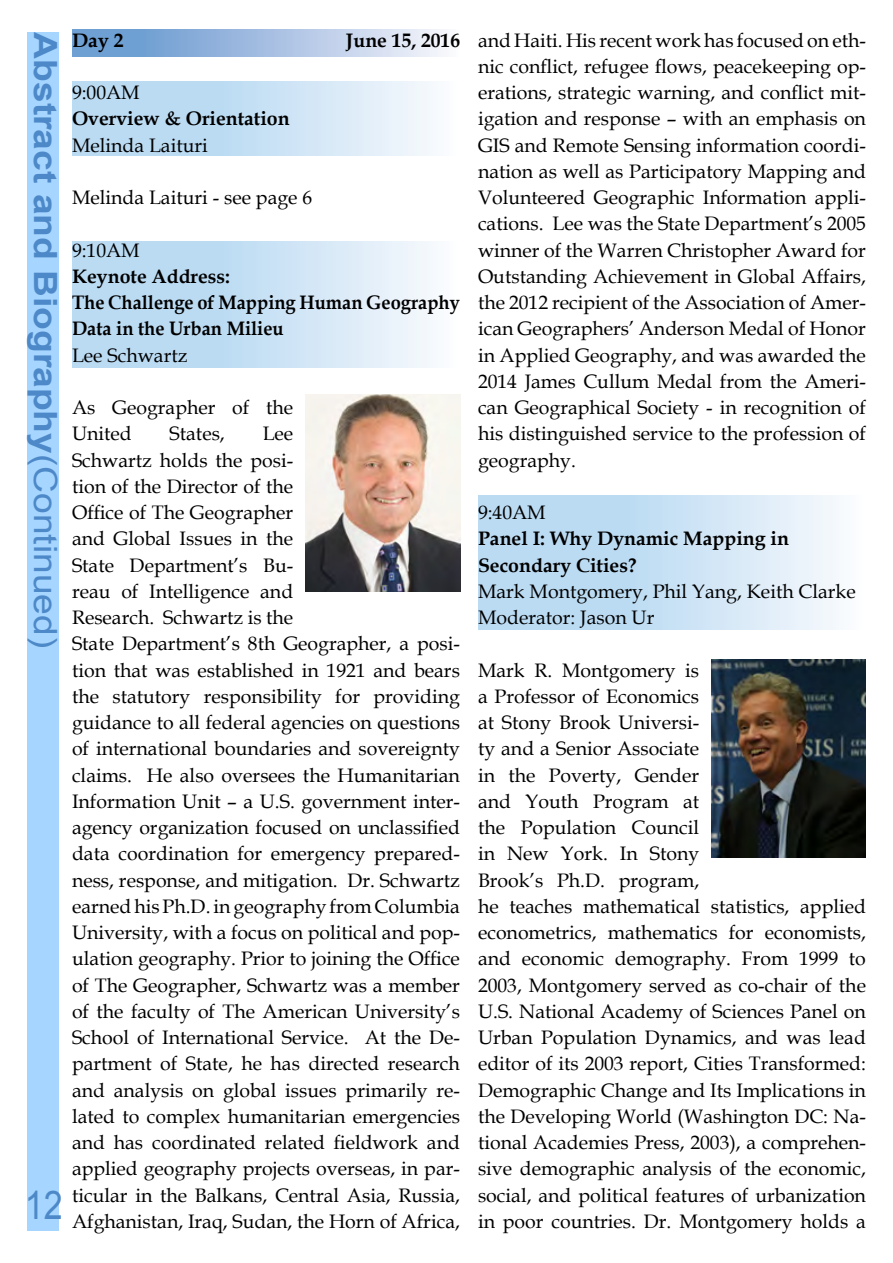
<style>
.page{position:relative;width:893px;height:1263px;background:#fff}
.page>*{position:absolute;margin:0;border:0;box-sizing:border-box;transform-origin:0 0}
.t1{font:39.45px "Arial";color:#4d89c8;scale:.86 1}
.t2{font:700 32.1px "Arial";color:#4d89c8;scale:1.16 1}
.t3{font:19.5px/26.2px "Book Antiqua";color:#000}
.t4{font:700 19.5px/26.2px "Book Antiqua";color:#000}
.s1{font-weight:400}
</style>
<div class="page">
<div style="left:478px;top:496px;width:386px;height:133px;background:linear-gradient(to right,#abd3f0,#f2f7fc)"></div>
<svg style="left:72px;top:29px;width:371px;height:27px;background:#a4bfe2"></svg>
<div style="left:72px;top:81px;width:387px;height:75px;background:linear-gradient(to right,#abd3f0,#f3f7fc)"></div>
<div style="left:72px;top:241px;width:387px;height:126px;background:linear-gradient(to right,#abd3f0,#f3f7fc)"></div>
<div style="left:27px;top:32px;width:32px;height:1198px;background:#a6d5ff"></div>
<img style="left:305px;top:394px;width:155px;height:198px">
<img style="left:711px;top:660px;width:155px;height:198px">
<h2 class="t2" style="left:67px;top:32px;width:532px;rotate:90deg">Abstract and Biography<span class="s1">(Continued)</span></h2>
<h1 class="t1" style="left:25px;top:1180px;width:46px">12</h1>
<p class="t4" style="left:72px;top:27px;width:53px">Day 2</p>
<p class="t4" style="left:346px;top:27px;width:116px">June 15, 2016</p>
<p class="t3" style="left:72px;top:79px;width:69px">9:00AM</p>
<p class="t4" style="left:72px;top:106px;width:219px">Overview &amp; Orientation</p>
<p class="t3" style="left:72px;top:131px;width:137px">Melinda Laituri</p>
<p class="t3" style="left:72px;top:184px;width:242px">Melinda Laituri - see page 6</p>
<p class="t3" style="left:72px;top:236px;width:69px">9:10AM</p>
<p class="t4" style="left:72px;top:263px;width:389px">Keynote Address:<br>The Challenge of Mapping Human Geography<br>Data in the Urban Milieu</p>
<p class="t3" style="left:72px;top:341px;width:117px">Lee Schwartz</p>
<p class="t3" style="left:72px;top:394px;width:223px">As Geographer of the<br>United</p>
<p class="t3" style="left:170px;top:420px;width:57px">States,</p>
<p class="t3" style="left:72px;top:420px;width:389px;text-indent:191px">Lee<br>Schwartz holds the posi-<br>tion of the Director of the<br>Office of The Geographer<br>and Global Issues in the<br>State Department’s Bu-<br>reau of Intelligence and<br>Research. Schwartz is the<br>State Department’s 8th Geographer, a posi&shy;tion that was established in 1921 and bears the statutory responsibility for providing guidance to all federal agencies on questions of international boundaries and sovereignty claims. He also oversees the Humanitarian Information Unit – a U.S. government inter&shy;agency organization focused on unclassified data coordination for emergency prepared&shy;ness, response, and mitigation. Dr. Schwartz earned his Ph.D. in geography from Columbia University, with a focus on political and pop&shy;ulation geography. Prior to joining the Office of The Geographer, Schwartz was a member of the faculty of The American University’s School of International Service. At the De&shy;partment of State, he has directed research and analysis on global issues primarily re&shy;lated to complex humanitarian emergencies and has coordinated related fieldwork and applied geography projects overseas, in par&shy;ticular in the Balkans, Central Asia, Russia, Afghanistan, Iraq, Sudan, the Horn of Africa,</p>
<p class="t3" style="left:478px;top:26px;width:389px;text-align:justify">and Haiti. His recent work has focused on eth&shy;nic conflict, refugee flows, peacekeeping op&shy;erations, strategic warning, and conflict mit&shy;igation and response – with an emphasis on GIS and Remote Sensing information coordi&shy;nation as well as Participatory Mapping and Volunteered Geographic Information appli&shy;cations. Lee was the State Department’s 2005 winner of the Warren Christopher Award for Outstanding Achievement in Global Affairs, the 2012 recipient of the Association of Amer&shy;ican Geographers’ Anderson Medal of Honor in Applied Geography, and was awarded the 2014 James Cullum Medal from the Ameri&shy;can Geographical Society - in recognition of his distinguished service to the profession of geography.</p>
<p class="t3" style="left:478px;top:499px;width:69px">9:40AM</p>
<p class="t4" style="left:478px;top:525px;width:312px">Panel I: Why Dynamic Mapping in<br>Secondary Cities?</p>
<p class="t3" style="left:478px;top:578px;width:379px">Mark Montgomery, Phil Yang, Keith Clarke<br>Moderator: Jason Ur</p>
<p class="t3" style="left:478px;top:656px;width:389px">Mark R. Montgomery is<br>a Professor of Economics<br>at Stony Brook Universi-<br>ty and a Senior Associate<br>in the Poverty, Gender<br>and Youth Program at<br>the Population Council<br>in New York. In Stony<br>Brook’s Ph.D. program,<br>he teaches mathematical statistics, applied econometrics, mathematics for economists, and economic demography. From 1999 to 2003, Montgomery served as co-chair of the U.S. National Academy of Sciences Panel on Urban Population Dynamics, and was lead editor of its 2003 report, Cities Transformed:<br>Demographic Change and Its Implications in the Developing World (Washington DC: Na&shy;tional Academies Press, 2003), a comprehen&shy;sive demographic analysis of the economic, social, and political features of urbanization in poor countries. Dr. Montgomery holds a</p>
</div>
